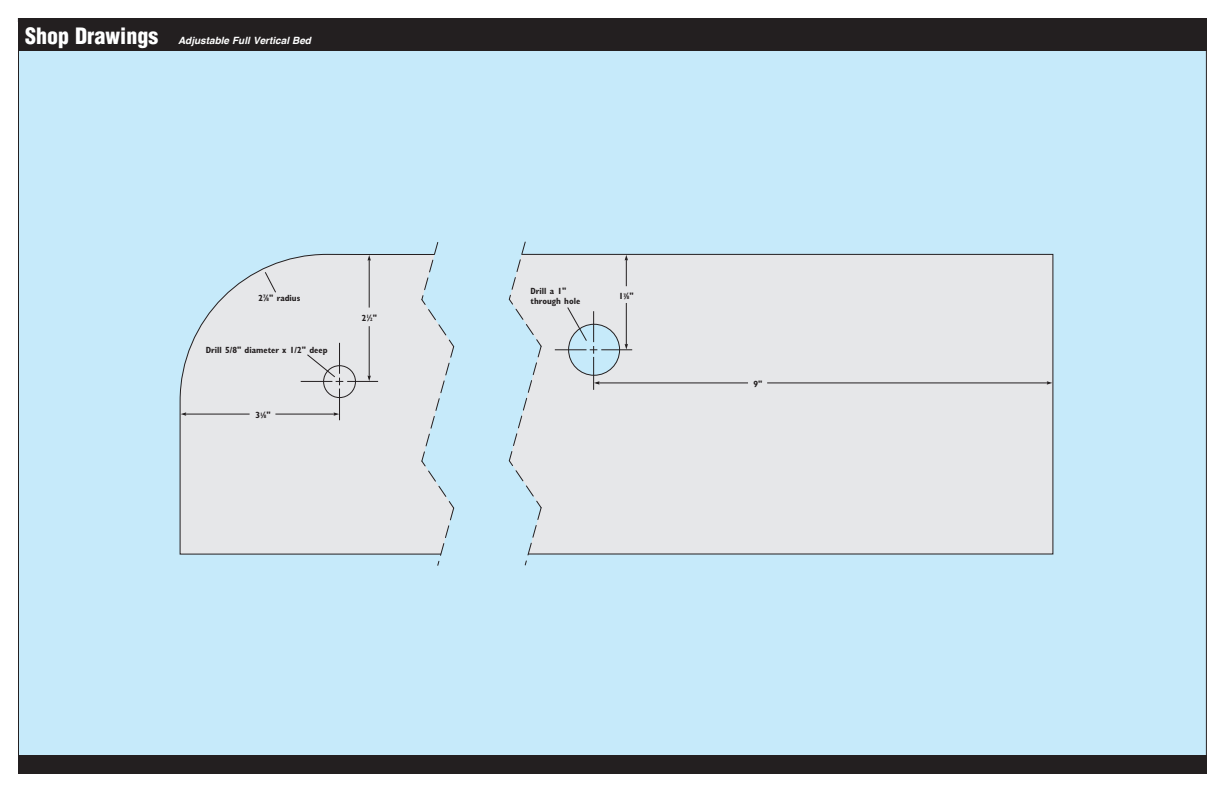
<style>
.page{position:relative;width:1224px;height:792px;background:#fff}
.page>*{position:absolute;margin:0;border:0;box-sizing:border-box;transform-origin:0 0}
.t1{font:900 condensed 22px "Helvetica";color:#fff}
.t2{font:italic 700 10px "Helvetica";color:#fff}
.t3{font:700 condensed 9px/10px "Gill Sans";color:#231f20}
.s1{font-size:4.9px}
</style>
<div class="page">
<div style="left:18px;top:40px;width:1188px;height:734px;background:#c6eafa"></div>
<svg style="left:434px;top:242px;width:21px;height:324px"></svg>
<svg style="left:179px;top:253px;width:263px;height:302px;background:#e0e4e7"></svg>
<svg style="left:508px;top:241px;width:21px;height:325px"></svg>
<div style="left:520px;top:253px;width:534px;height:302px;background:#e6e7e9"></div>
<hr style="left:555px;top:350px;width:32px;height:1px;background:#231f20">
<hr style="left:601px;top:350px;width:31px;height:1px;background:#231f20">
<hr style="left:593px;top:357px;width:1px;height:33px;background:#231f20">
<hr style="left:301px;top:381px;width:31px;height:1px;background:#231f20">
<hr style="left:347px;top:381px;width:31px;height:1px;background:#231f20">
<hr style="left:339px;top:389px;width:1px;height:31px;background:#231f20">
<hr style="left:339px;top:343px;width:1px;height:31px;background:#231f20">
<hr style="left:596px;top:383px;width:152px;height:1px;background:#231f20">
<hr style="left:767px;top:383px;width:282px;height:1px;background:#231f20">
<hr style="left:626px;top:303px;width:1px;height:43px;background:#231f20">
<hr style="left:369px;top:258px;width:1px;height:50px;background:#231f20">
<hr style="left:369px;top:326px;width:1px;height:52px;background:#231f20">
<hr style="left:185px;top:414px;width:65px;height:1px;background:#231f20">
<hr style="left:275px;top:414px;width:61px;height:1px;background:#231f20">
<svg style="left:1047px;top:381px;width:5px;height:4px"></svg>
<svg style="left:594px;top:381px;width:6px;height:4px"></svg>
<svg style="left:625px;top:344px;width:3px;height:6px"></svg>
<svg style="left:625px;top:255px;width:3px;height:31px"></svg>
<svg style="left:368px;top:255px;width:3px;height:6px"></svg>
<svg style="left:368px;top:376px;width:3px;height:5px"></svg>
<svg style="left:334px;top:412px;width:5px;height:4px"></svg>
<svg style="left:181px;top:412px;width:5px;height:4px"></svg>
<div style="left:18px;top:18px;width:1189px;height:33px;background:#231f20"></div>
<div style="left:18px;top:755px;width:1188px;height:19px;background:#231f20"></div>
<svg style="left:264px;top:271px;width:13px;height:23px"></svg>
<svg style="left:306px;top:353px;width:37px;height:32px"></svg>
<svg style="left:566px;top:306px;width:31px;height:48px"></svg>
<h1 class="t1" style="left:25px;top:22px;width:135px">Shop Drawings</h1>
<p class="t2" style="left:178px;top:32px;width:135px">Adjustable Full Vertical Bed</p>
<p class="t3" style="left:258px;top:292px;width:43px">2<sup>7</sup>⁄<span class="s1">8</span>" radius</p>
<p class="t3" style="left:206px;top:345px;width:123px">Drill 5/8" diameter x 1/2" deep</p>
<p class="t3" style="left:256px;top:410px;width:17px">3<sup>1</sup>⁄<span class="s1">8</span>"</p>
<p class="t3" style="left:362px;top:313px;width:17px">2<sup>1</sup>⁄<span class="s1">2</span>"</p>
<p class="t3" style="left:531px;top:286px;width:51px">Drill a 1" through hole</p>
<p class="t3" style="left:619px;top:291px;width:17px">1<sup>7</sup>⁄<span class="s1">8</span>"</p>
<p class="t3" style="left:753px;top:379px;width:10px">9"</p>
</div>
